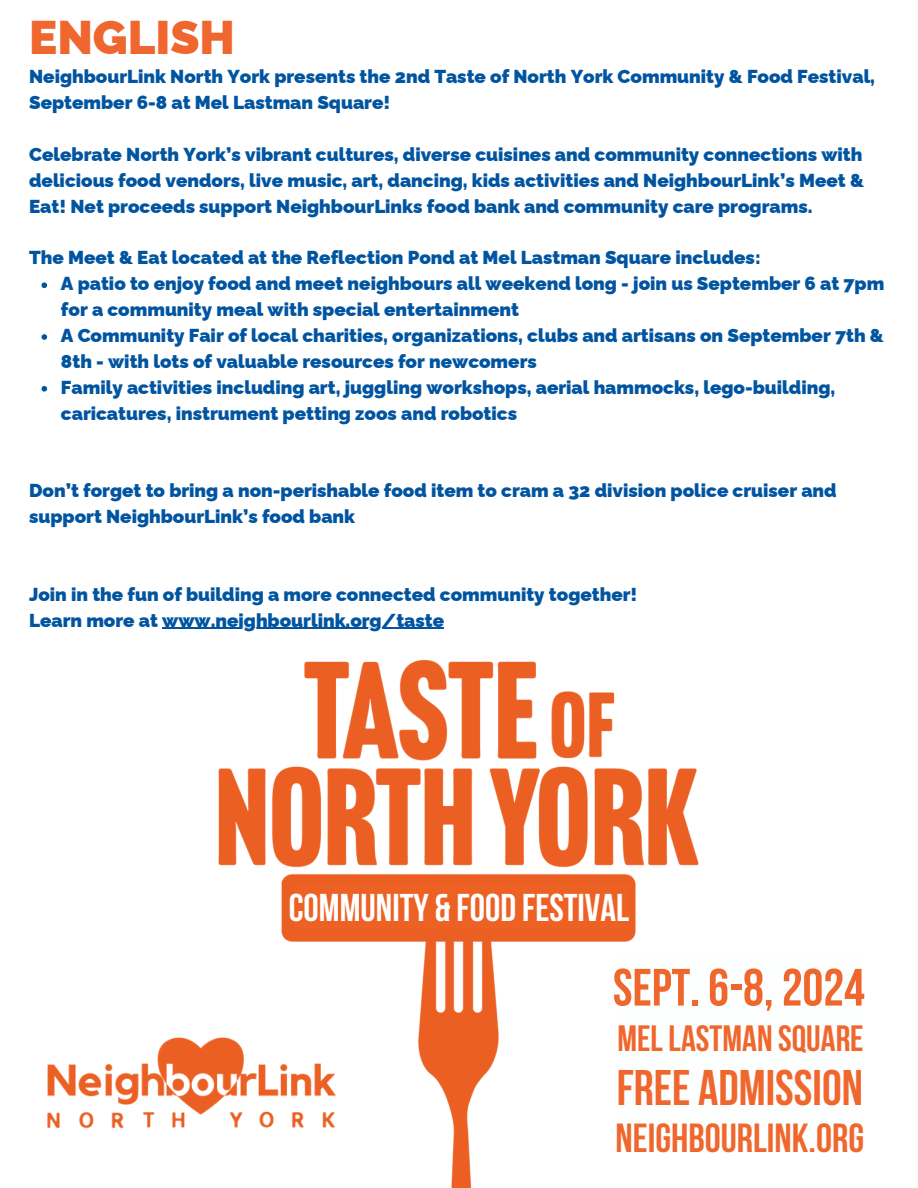
<style>
.page{position:relative;width:918px;height:1188px;background:#fff}
.page>*{position:absolute;margin:0;border:0;box-sizing:border-box;transform-origin:0 0}
.t1{font:700 52.5px "Bebas Neue";color:#f0672e}
.t2{font:700 49.8px "Bebas Neue";color:#f0672e}
.t3{font:900 47.25px "Raleway";color:#ef662e}
.t4{font:700 40.5px "Bebas Neue";color:#f0672e}
.t5{font:700 38.55px "Bebas Neue";color:#fff}
.t6{font:700 36.45px "Bebas Neue";color:#f0672e}
.t7{font:900 18.75px/25.8px "Raleway";color:#0154a0}
</style>
<div class="page">
<img style="left:162px;top:627px;width:537px;height:561px">
<div style="left:294px;top:885px;width:335px;height:42px;background:#ed6224"></div>
<img style="left:47px;top:939px;width:319px;height:234px">
<div style="left:618px;top:958px;width:245px;height:156px;background:#fdffff"></div>
<div style="left:618px;top:1114px;width:246px;height:37px;background:#fdffff"></div>
<svg style="left:42px;top:282px;width:5px;height:6px"></svg>
<svg style="left:42px;top:334px;width:5px;height:6px"></svg>
<svg style="left:42px;top:386px;width:5px;height:6px"></svg>
<hr style="left:162px;top:628px;width:282px;height:1px;background:#0154a0">
<h3 class="t3" style="left:29px;top:10px;width:207px">ENGLISH</h3>
<h5 class="t7" style="left:29px;top:64px;width:848px">NeighbourLink North York presents the 2nd Taste of North York Community &amp; Food Festival,<br>September 6-8 at Mel Lastman Square!</h5>
<h5 class="t7" style="left:29px;top:141px;width:837px;text-align:justify">Celebrate North York’s vibrant cultures, diverse cuisines and community connections with delicious food vendors, live music, art, dancing, kids activities and NeighbourLink’s Meet &amp; Eat! Net proceeds support NeighbourLinks food bank and community care programs.</h5>
<p class="t7" style="left:29px;top:245px;width:733px">The Meet &amp; Eat located at the Reflection Pond at Mel Lastman Square includes:</p>
<h3 class="t7" style="left:61px;top:271px;width:825px">A patio to enjoy food and meet neighbours all weekend long - join us September 6 at 7pm for a community meal with special entertainment</h3>
<p class="t7" style="left:61px;top:323px;width:824px">A Community Fair of local charities, organizations, clubs and artisans on September 7th &amp;<br>8th - with lots of valuable resources for newcomers</p>
<h2 class="t7" style="left:61px;top:374px;width:776px">Family activities including art, juggling workshops, aerial hammocks, lego-building, caricatures, instrument petting zoos and robotics</h2>
<h4 class="t7" style="left:29px;top:478px;width:809px">Don’t forget to bring a non-perishable food item to cram a 32 division police cruiser and support NeighbourLink’s food bank</h4>
<h2 class="t7" style="left:29px;top:581px;width:610px">Join in the fun of building a more connected community together!<br>Learn more at www.neighbourlink.org/taste</h2>
<h5 class="t5" style="left:289px;top:892px;width:342px">COMMUNITY &amp; FOOD FESTIVAL</h5>
<h5 class="t1" style="left:613px;top:966px;width:253px">SEPT. 6-8, 2024</h5>
<p class="t6" style="left:618px;top:1024px;width:248px">MELLASTMAN SQUARE</p>
<p class="t2" style="left:617px;top:1067px;width:248px">FREE ADMISSION</p>
<p class="t4" style="left:616px;top:1122px;width:250px">NEIGHBOURLINK.ORG</p>
</div>
